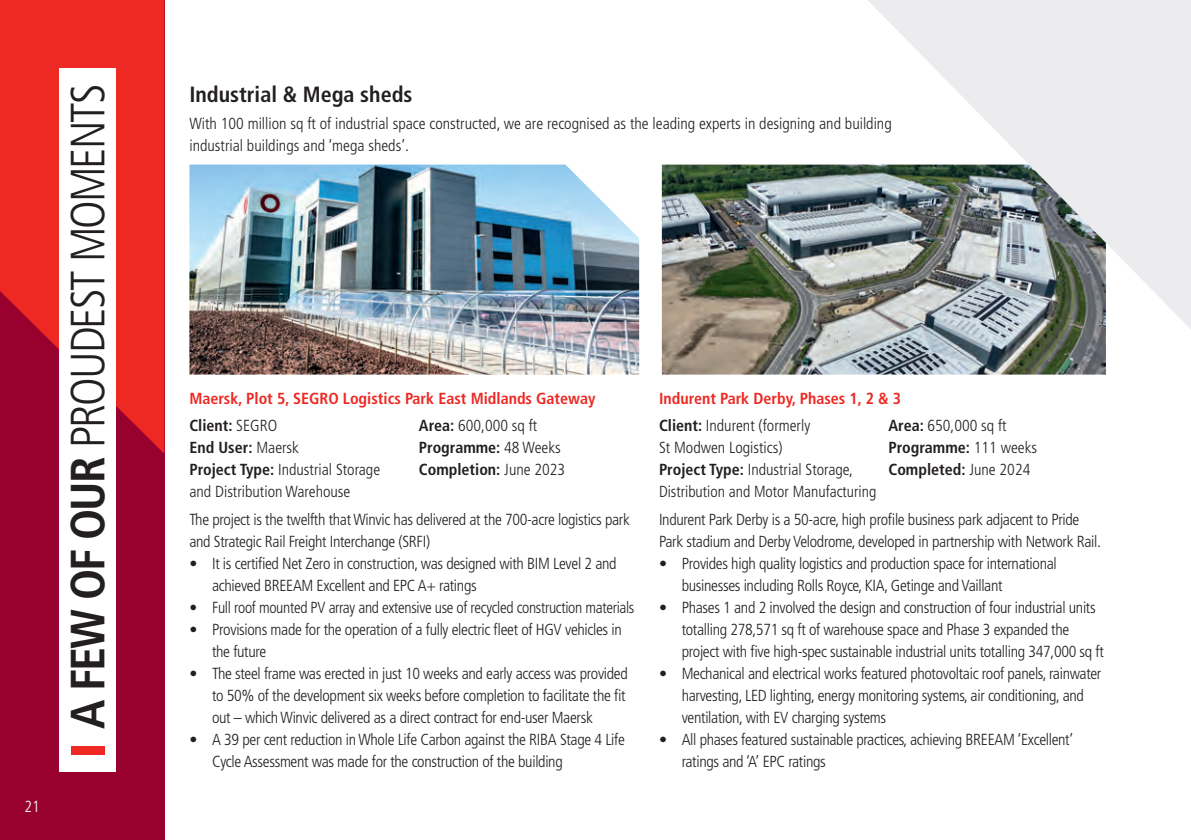
<style>
.page{position:relative;width:1191px;height:840px;background:#fff}
.page>*{position:absolute;margin:0;border:0;box-sizing:border-box;transform-origin:0 0}
.t1{font:300 condensed 48px "Frutiger LT Std";letter-spacing:-.04em;color:#231f20}
.t2{font:700 condensed 22px "Frutiger LT Std";color:#231f20}
.t3{font:300 condensed 16px/22px "Frutiger LT Std";letter-spacing:-.02em;color:#231f20}
.t4{font:300 condensed 16px/22px "Frutiger LT Std";color:#231f20}
.t5{font:700 condensed 16px/27.6px "Frutiger LT Std";color:#ee2823}
.t6{font:700 condensed 16px/22px "Frutiger LT Std";color:#231f20}
.t7{font:300 condensed 16px "Frutiger LT Std";color:#fff}
.s1{font-weight:700}
.s2{color:#231f20}
.s3{font-weight:300;color:#231f20}
.s4{font-weight:300}
</style>
<div class="page">
<img style="left:662px;top:164px;width:444px;height:210px">
<svg style="left:867px;top:0;width:324px;height:329px;fill:#ececee"></svg>
<div style="left:0;top:0;width:164px;height:839px;background:#98012d"></div>
<svg style="left:0;top:0;width:164px;height:453px;fill:#ee2823"></svg>
<div style="left:60px;top:68px;width:56px;height:703px;background:#fff"></div>
<div style="left:71px;top:746px;width:34px;height:8px;background:#ee2823"></div>
<img style="left:189px;top:164px;width:450px;height:210px">
<p class="t7" style="left:24px;top:797px;width:17px">21</p>
<h1 class="t1" style="left:61px;top:729px;width:647px;rotate:-90deg"><span class="s1">A FEW OF OUR</span> PROUDEST MOMENTS</h1>
<h2 class="t2" style="left:189px;top:81px;width:224px">Industrial &amp; Mega sheds</h2>
<p class="t4" style="left:189px;top:113px;width:704px">With 100 million sq ft of industrial space constructed, we are recognised as the leading experts in designing and building industrial buildings and ‘mega sheds’.</p>
<p class="t5" style="left:659px;top:384px;width:243px">Indurent Park Derby, Phases 1, 2 &amp; 3<br><span class="s2">Client:</span> <span class="s3">Indurent (formerly</span></p>
<p class="t4" style="left:659px;top:437px;width:219px">St Modwen Logistics)<br><span class="s1">Project Type:</span> Industrial Storage,<br>Distribution and Motor Manufacturing</p>
<p class="t5" style="left:189px;top:384px;width:407px">Maersk, Plot 5, SEGRO Logistics Park East Midlands Gateway<br><span class="s2">Client:</span> <span class="s3">SEGRO</span></p>
<p class="t4" style="left:189px;top:437px;width:192px"><span class="s1">End User:</span> Maersk<br><span class="s1">Project Type:</span> Industrial Storage and Distribution Warehouse</p>
<p class="t6" style="left:419px;top:414px;width:148px">Area: <span class="s4">600,000 sq ft<br></span>Programme: <span class="s4">48 Weeks<br></span>Completion: <span class="s4">June 2023</span></p>
<p class="t3" style="left:189px;top:508px;width:442px">The project is the twelfth that Winvic has delivered at the 700-acre logistics park and Strategic Rail Freight Interchange (SRFI)</p>
<p class="t3" style="left:212px;top:552px;width:406px;text-indent:-23px">• It is certified Net Zero in construction, was designed with BIM Level 2 and achieved BREEAM Excellent and EPC A+ ratings</p>
<p class="t3" style="left:189px;top:596px;width:446px">• Full roof mounted PV array and extensive use of recycled construction materials</p>
<p class="t3" style="left:212px;top:618px;width:411px;text-indent:-23px">• Provisions made for the operation of a fully electric fleet of HGV vehicles in the future</p>
<p class="t3" style="left:212px;top:662px;width:417px;text-indent:-23px">• The steel frame was erected in just 10 weeks and early access was provided to 50% of the development six weeks before completion to facilitate the fit out – which Winvic delivered as a direct contract for end-user Maersk</p>
<p class="t3" style="left:212px;top:728px;width:414px;text-indent:-23px">• A 39 per cent reduction in Whole Life Carbon against the RIBA Stage 4 Life<br>Cycle Assessment was made for the construction of the building</p>
<p class="t4" style="left:888px;top:415px;width:150px"><span class="s1">Area:</span> 650,000 sq ft<br><span class="s1">Programme:</span> 111 weeks<br><span class="s1">Completed:</span> June 2024</p>
<p class="t3" style="left:659px;top:508px;width:443px">Indurent Park Derby is a 50-acre, high profile business park adjacent to Pride<br>Park stadium and Derby Velodrome, developed in partnership with Network Rail.</p>
<p class="t3" style="left:681px;top:552px;width:377px;text-indent:-23px">• Provides high quality logistics and production space for international businesses including Rolls Royce, KIA, Getinge and Vaillant</p>
<p class="t3" style="left:681px;top:596px;width:423px;text-indent:-23px">• Phases 1 and 2 involved the design and construction of four industrial units totalling 278,571 sq ft of warehouse space and Phase 3 expanded the project with five high-spec sustainable industrial units totalling 347,000 sq ft</p>
<p class="t3" style="left:681px;top:662px;width:421px;text-indent:-23px">• Mechanical and electrical works featured photovoltaic roof panels, rainwater harvesting, LED lighting, energy monitoring systems, air conditioning, and ventilation, with EV charging systems</p>
<p class="t3" style="left:681px;top:728px;width:393px;text-indent:-23px">• All phases featured sustainable practices, achieving BREEAM ‘Excellent’ ratings and ‘A’ EPC ratings</p>
</div>
